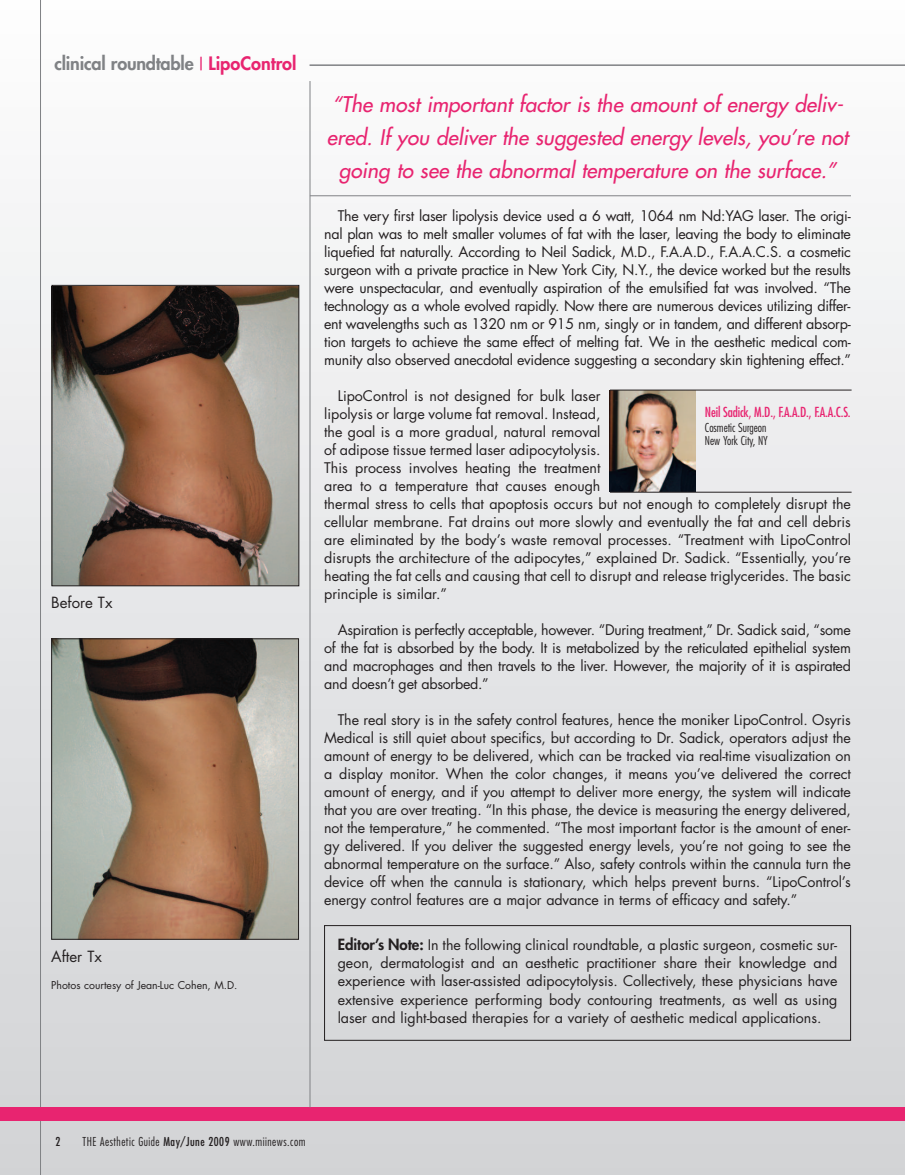
<style>
.page{position:relative;width:905px;height:1175px;background:#fff}
.page>*{position:absolute;margin:0;border:0;box-sizing:border-box;transform-origin:0 0}
.t1{font:italic 21px/33px "Futura";letter-spacing:.005em;color:#e82470;text-align:center}
.t2{font:800 18px "Futura";letter-spacing:-.01em;color:#808285}
.t3{font:15px "Futura";color:#231f20}
.t4{font:14.25px/18px "Futura";color:#231f20;text-align:justify}
.t5{font:condensed 13.5px "Futura";letter-spacing:-.015em;color:#e82470}
.t6{font:300 condensed 12px "Futura";letter-spacing:.04em;color:#231f20}
.t7{font:300 condensed 12px/13.5px "Futura";color:#231f20}
.t8{font:condensed 12px "Futura";color:#231f20}
.t9{font:10.5px "Futura";color:#231f20}
.s1{font-family:"Helvetica";font-weight:400;color:#e82470}
.s2{color:#e82470}
.s3{font-weight:800;font-size:15px}
.s4{font-weight:400}
</style>
<div class="page">
<img style="left:0;top:81px;width:904px;height:1093px">
<hr style="left:40px;top:0;width:1px;height:1174px;background:#808285">
<div style="left:0;top:1107px;width:904px;height:13px;background:#e82470"></div>
<hr style="left:309px;top:81px;width:1px;height:1026px;background:#808285">
<hr style="left:310px;top:195px;width:540px;height:1px;background:#808285">
<hr style="left:309px;top:64px;width:595px;height:2px;background:#808285">
<img style="left:610px;top:391px;width:86px;height:101px">
<hr style="left:610px;top:390px;width:241px;height:1px;background:#231f20">
<hr style="left:610px;top:492px;width:241px;height:1px;background:#231f20">
<div style="left:324px;top:925px;width:526px;height:115px;border:1px solid #231f20"></div>
<img style="left:54px;top:287px;width:243px;height:297px">
<div style="left:52px;top:285px;width:247px;height:301px;border:1px solid #231f20"></div>
<img style="left:53px;top:640px;width:244px;height:297px">
<div style="left:51px;top:638px;width:248px;height:301px;border:1px solid #231f20"></div>
<p class="t2" style="left:54px;top:55px;width:243px">clinical roundtable <span class="s1">|</span> <span class="s2">LipoControl</span></p>
<p class="t3" style="left:51px;top:596px;width:63px">Before Tx</p>
<p class="t3" style="left:51px;top:950px;width:52px">After Tx</p>
<p class="t9" style="left:51px;top:980px;width:188px">Photos courtesy of Jean-Luc Cohen, M.D.</p>
<h1 class="t1" style="left:327px;top:89px;width:523px">“The most important factor is the amount of energy deliv&shy;ered. If you deliver the suggested energy levels, you’re not going to see the abnormal temperature on the surface.”</h1>
<p class="t4" style="left:324px;top:208px;width:528px;text-indent:13px">The very first laser lipolysis device used a 6 watt, 1064 nm Nd:YAG laser. The origi&shy;nal plan was to melt smaller volumes of fat with the laser, leaving the body to eliminate liquefied fat naturally. According to Neil Sadick, M.D., F.A.A.D., F.A.A.C.S. a cosmetic surgeon with a private practice in New York City, N.Y., the device worked but the results were unspectacular, and eventually aspiration of the emulsified fat was involved. “The technology as a whole evolved rapidly. Now there are numerous devices utilizing differ&shy;ent wavelengths such as 1320 nm or 915 nm, singly or in tandem, and different absorp&shy;tion targets to achieve the same effect of melting fat. We in the aesthetic medical com&shy;munity also observed anecdotal evidence suggesting a secondary skin tightening effect.”</p>
<p class="t4" style="left:324px;top:388px;width:528px;text-align:left;text-indent:13px">LipoControl is not designed for bulk laser<br>lipolysis or large volume fat removal. Instead,<br>the goal is a more gradual, natural removal<br>of adipose tissue termed laser adipocytolysis.<br>This process involves heating the treatment<br>area to a temperature that causes enough<br>thermal stress to cells that apoptosis occurs but not enough to completely disrupt the cellular membrane. Fat drains out more slowly and eventually the fat and cell debris are eliminated by the body’s waste removal processes. “Treatment with LipoControl disrupts the architecture of the adipocytes,” explained Dr. Sadick. “Essentially, you’re heating the fat cells and causing that cell to disrupt and release triglycerides. The basic principle is similar.”</p>
<p class="t4" style="left:324px;top:622px;width:528px;text-indent:14px">Aspiration is perfectly acceptable, however. “During treatment,” Dr. Sadick said, “some of the fat is absorbed by the body. It is metabolized by the reticulated epithelial system and macrophages and then travels to the liver. However, the majority of it is aspirated and doesn’t get absorbed.”</p>
<p class="t4" style="left:324px;top:712px;width:528px;text-indent:14px">The real story is in the safety control features, hence the moniker LipoControl. Osyris Medical is still quiet about specifics, but according to Dr. Sadick, operators adjust the amount of energy to be delivered, which can be tracked via real-time visualization on a display monitor. When the color changes, it means you’ve delivered the correct amount of energy, and if you attempt to deliver more energy, the system will indicate that you are over treating. “In this phase, the device is measuring the energy delivered, not the temperature,” he commented. “The most important factor is the amount of ener&shy;gy delivered. If you deliver the suggested energy levels, you’re not going to see the abnormal temperature on the surface.” Also, safety controls within the cannula turn the device off when the cannula is stationary, which helps prevent burns. “LipoControl’s energy control features are a major advance in terms of efficacy and safety.”</p>
<p class="t4" style="left:337px;top:937px;width:501px"><span class="s3">Editor’s Note:</span> In the following clinical roundtable, a plastic surgeon, cosmetic sur&shy;geon, dermatologist and an aesthetic practitioner share their knowledge and experience with laser-assisted adipocytolysis. Collectively, these physicians have extensive experience performing body contouring treatments, as well as using laser and light-based therapies for a variety of aesthetic medical applications.</p>
<p class="t5" style="left:705px;top:405px;width:147px">Neil Sadick, M.D., F.A.A.D., F.A.A.C.S.</p>
<p class="t7" style="left:705px;top:421px;width:64px">Cosmetic Surgeon<br>New York City, NY</p>
<p class="t8" style="left:55px;top:1135px;width:6px">2</p>
<p class="t6" style="left:82px;top:1136px;width:224px">THE Aesthetic Guide <span class="s4">May/June 2009</span> www.miinews.com</p>
</div>
